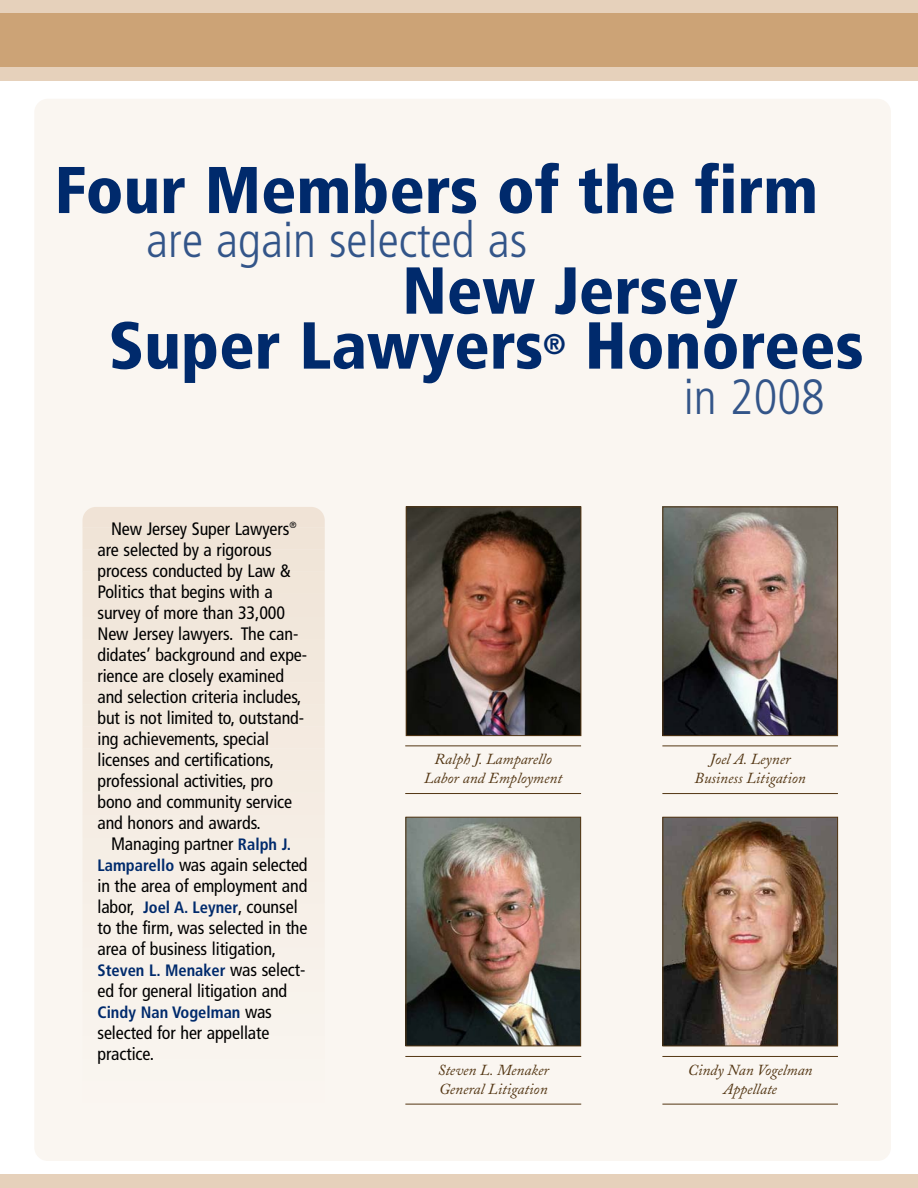
<style>
.page{position:relative;width:918px;height:1188px;background:#fff}
.page>*{position:absolute;margin:0;border:0;box-sizing:border-box;transform-origin:0 0}
.t1{font:900 condensed 66.3px "Frutiger";color:#002a6c}
.t2{font:900 condensed 66px "Frutiger";color:#002a6c}
.t3{font:300 condensed 49.5px "Frutiger";color:#335589}
.t4{font:900 condensed 28.5px "Frutiger";color:#002a6c}
.t5{font:condensed 18px/21px "Frutiger";letter-spacing:-.005em;color:#000}
.t6{font:700 condensed 16.5px "Frutiger";color:#002a6c}
.t7{font:italic 15.3px/18.9px "Adobe Caslon";color:#533613;text-align:center}
.s1{font-weight:700;font-size:16.5px;color:#002a6c}
.s2{font-weight:400;font-size:18px;color:#000}
</style>
<div class="page">
<div style="left:34px;top:99px;width:857px;height:1062px;background:#faf6f1;border-radius:14px"></div>
<div style="left:0;top:14px;width:918px;height:54px;background:#cca376"></div>
<div style="left:0;top:0;width:918px;height:14px;background:#e6d1bb"></div>
<div style="left:0;top:68px;width:918px;height:13px;background:#e6d1bb"></div>
<div style="left:0;top:1174px;width:918px;height:14px;background:#e6d1bb"></div>
<hr style="left:405px;top:1056px;width:176px;height:1px;background:#533613">
<hr style="left:405px;top:1104px;width:176px;height:1px;background:#533613">
<hr style="left:662px;top:746px;width:176px;height:1px;background:#533613">
<hr style="left:662px;top:793px;width:176px;height:1px;background:#533613">
<hr style="left:662px;top:1056px;width:176px;height:1px;background:#533613">
<hr style="left:662px;top:1104px;width:176px;height:1px;background:#533613">
<hr style="left:405px;top:745px;width:176px;height:1px;background:#533613">
<hr style="left:405px;top:793px;width:176px;height:1px;background:#533613">
<img style="left:408px;top:508px;width:171px;height:226px">
<div style="left:406px;top:506px;width:175px;height:230px;border:1px solid #533613"></div>
<img style="left:664px;top:819px;width:172px;height:225px">
<div style="left:662px;top:817px;width:176px;height:229px;border:1px solid #533613"></div>
<img style="left:664px;top:509px;width:172px;height:225px">
<div style="left:662px;top:507px;width:176px;height:229px;border:1px solid #533613"></div>
<img style="left:408px;top:819px;width:171px;height:225px">
<div style="left:406px;top:817px;width:175px;height:229px;border:1px solid #533613"></div>
<div style="left:82px;top:1018px;width:243px;height:14px;background:#f8f3ed"></div>
<div style="left:82px;top:996px;width:243px;height:14px;background:#f8f3ec"></div>
<div style="left:82px;top:974px;width:243px;height:14px;background:#f8f2eb"></div>
<div style="left:82px;top:951px;width:243px;height:14px;background:#f7f1ea"></div>
<div style="left:82px;top:929px;width:243px;height:14px;background:#f7f0e9"></div>
<div style="left:82px;top:907px;width:243px;height:14px;background:#f7f0e8"></div>
<div style="left:82px;top:885px;width:243px;height:14px;background:#f6efe7"></div>
<div style="left:82px;top:863px;width:243px;height:14px;background:#f6eee6"></div>
<div style="left:82px;top:841px;width:243px;height:14px;background:#f5eee5"></div>
<div style="left:82px;top:819px;width:243px;height:14px;background:#f5ede4"></div>
<div style="left:82px;top:797px;width:243px;height:14px;background:#f5ece3"></div>
<div style="left:82px;top:775px;width:243px;height:14px;background:#f4ece2"></div>
<div style="left:82px;top:753px;width:243px;height:14px;background:#f4ebe1"></div>
<div style="left:82px;top:730px;width:243px;height:14px;background:#f4eae0"></div>
<div style="left:82px;top:708px;width:243px;height:14px;background:#f3eadf"></div>
<div style="left:82px;top:686px;width:243px;height:14px;background:#f3e9de"></div>
<div style="left:82px;top:664px;width:243px;height:14px;background:#f2e8dd"></div>
<div style="left:82px;top:642px;width:243px;height:14px;background:#f2e8dc"></div>
<div style="left:82px;top:620px;width:243px;height:14px;background:#f1e7db"></div>
<div style="left:82px;top:598px;width:243px;height:14px;background:#f1e6da"></div>
<div style="left:82px;top:576px;width:243px;height:14px;background:#f1e6d9"></div>
<div style="left:82px;top:554px;width:243px;height:14px;background:#f0e5d8"></div>
<div style="left:82px;top:532px;width:243px;height:14px;background:#f0e4d7"></div>
<div style="left:82px;top:509px;width:243px;height:14px;background:#f0e3d6"></div>
<h2 class="t2" style="left:55px;top:164px;width:765px">Four Members of the firm</h2>
<h3 class="t3" style="left:146px;top:220px;width:383px">are again selected as</h3>
<h1 class="t1" style="left:402px;top:264px;width:337px">New Jersey</h1>
<h1 class="t1" style="left:109px;top:319px;width:436px">Super Lawyers</h1>
<h3 class="t4" style="left:543px;top:333px;width:24px">®</h3>
<h1 class="t1" style="left:585px;top:319px;width:280px">Honorees</h1>
<h3 class="t3" style="left:684px;top:377px;width:143px">in 2008</h3>
<p class="t5" style="left:98px;top:520px;width:211px;text-indent:14px">New Jersey Super Lawyers<sup>® </sup>are selected by a rigorous process conducted by Law &amp;<br>Politics that begins with a survey of more than 33,000<br>New Jersey lawyers. The can&shy;didates’ background and expe&shy;rience are closely examined and selection criteria includes, but is not limited to, outstand&shy;ing achievements, special licenses and certifications, professional activities, pro bono and community service and honors and awards.</p>
<p class="t5" style="left:97px;top:835px;width:212px;text-indent:14px">Managing partner <span class="s1">Ralph J.<br>Lamparello</span> was again selected in the area of employment and labor, <span class="s1">Joel A. Leyner</span>, counsel to the firm, was selected in the area of business litigation,</p>
<p class="t6" style="left:98px;top:963px;width:209px">Steven L. Menaker <span class="s2">was select-</span></p>
<p class="t5" style="left:97px;top:982px;width:191px">ed for general litigation and</p>
<p class="t6" style="left:98px;top:1005px;width:176px">Cindy Nan Vogelman <span class="s2">was</span></p>
<p class="t5" style="left:97px;top:1024px;width:173px">selected for her appellate practice.</p>
<p class="t7" style="left:424px;top:752px;width:139px">Ralph J. Lamparello<br>Labor and Employment</p>
<p class="t7" style="left:438px;top:1063px;width:113px;text-align:left">Steven L. Menaker<br>General Litigation</p>
<p class="t7" style="left:695px;top:752px;width:113px">Joel A. Leyner<br>Business Litigation</p>
<p class="t7" style="left:688px;top:1063px;width:126px">Cindy Nan Vogelman<br>Appellate</p>
</div>
